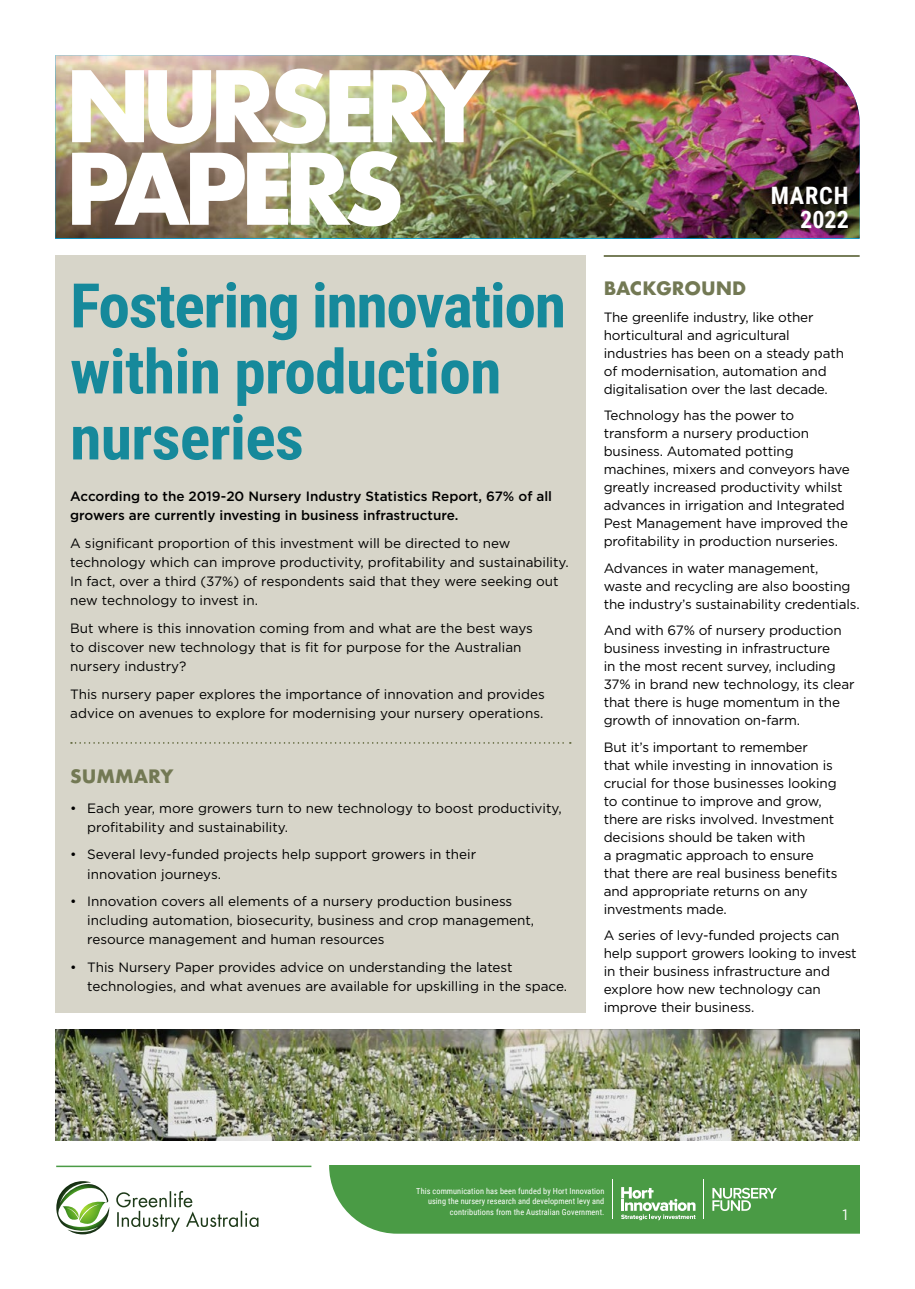
<style>
.page{position:relative;width:915px;height:1289px;background:#fff}
.page>*{position:absolute;margin:0;border:0;box-sizing:border-box;transform-origin:0 0}
.t1{font:700 108px/82.5px "Futura PT";letter-spacing:-.085em;color:#fff}
.t2{font:700 61.5px/66px "Roboto Condensed";letter-spacing:-.01em;color:#16899b}
.t3{font:700 24px/24px "Roboto Condensed";letter-spacing:.035em;color:#fff;text-align:right}
.t4{font:700 18px "Futura";color:#737954}
.t5{font:15px "Gotham";color:#fff}
.t6{font:13.5px/18px "Gotham";letter-spacing:-.01em;color:#000}
.t7{font:500 13.5px/19.2px "Gotham";color:#000}
.t8{font:8.25px/10.5px "Roboto Condensed";letter-spacing:.01em;color:#fff;text-align:right}
</style>
<div class="page">
<hr style="left:56px;top:1165px;width:255px;height:2px;background:#4a9b45">
<svg style="left:329px;top:1165px;width:530px;height:68px;background:#56a151"></svg>
<img style="left:55px;top:55px;width:804px;height:183px">
<svg style="left:116px;top:1191px;width:142px;height:40px"></svg>
<svg style="left:56px;top:1181px;width:53px;height:53px"></svg>
<div style="left:55px;top:255px;width:530px;height:757px;background:#d7d5c9"></div>
<hr style="left:603px;top:255px;width:256px;height:2px;background:#4c5424">
<svg style="left:71px;top:742px;width:499px;height:1px"></svg>
<img style="left:55px;top:1029px;width:804px;height:111px">
<h1 class="t1" style="left:64px;top:62px;width:426px">NURSERY<br>PAPERS</h1>
<h2 class="t2" style="left:70px;top:270px;width:497px">Fostering innovation within production nurseries</h2>
<p class="t7" style="left:70px;top:486px;width:483px">According to the 2019-20 Nursery Industry Statistics Report, 67% of all growers are currently investing in business infrastructure.</p>
<p class="t6" style="left:70px;top:533px;width:500px;line-height:19.2px">A significant proportion of this investment will be directed to new technology which can improve productivity, profitability and sustainability.<br>In fact, over a third (37%) of respondents said that they were seeking out new technology to invest in.</p>
<p class="t6" style="left:70px;top:618px;width:464px;line-height:19.2px">But where is this innovation coming from and what are the best ways to discover new technology that is fit for purpose for the Australian nursery industry?</p>
<p class="t6" style="left:70px;top:684px;width:476px;line-height:19.2px">This nursery paper explores the importance of innovation and provides advice on avenues to explore for modernising your nursery operations.</p>
<h3 class="t4" style="left:70px;top:763px;width:105px">SUMMARY</h3>
<p class="t6" style="left:87px;top:798px;width:476px;line-height:19.2px;text-indent:-17px">• Each year, more growers turn to new technology to boost productivity, profitability and sustainability.</p>
<p class="t6" style="left:87px;top:844px;width:390px;line-height:19.2px;text-indent:-17px">• Several levy-funded projects help support growers in their innovation journeys.</p>
<p class="t6" style="left:87px;top:891px;width:448px;line-height:19.2px;text-indent:-17px">• Innovation covers all elements of a nursery production business including automation, biosecurity, business and crop management, resource management and human resources</p>
<p class="t6" style="left:87px;top:957px;width:481px;line-height:19.2px;text-indent:-17px">• This Nursery Paper provides advice on understanding the latest technologies, and what avenues are available for upskilling in the space.</p>
<h3 class="t3" style="left:770px;top:182px;width:80px">MARCH<br>2022</h3>
<h3 class="t4" style="left:603px;top:275px;width:144px">BACKGROUND</h3>
<p class="t6" style="left:603px;top:307px;width:242px">The greenlife industry, like other horticultural and agricultural industries has been on a steady path of modernisation, automation and digitalisation over the last decade.</p>
<p class="t6" style="left:603px;top:406px;width:247px">Technology has the power to transform a nursery production business. Automated potting machines, mixers and conveyors have greatly increased productivity whilst advances in irrigation and Integrated Pest Management have improved the profitability in production nurseries.</p>
<p class="t6" style="left:603px;top:558px;width:257px">Advances in water management, waste and recycling are also boosting the industry’s sustainability credentials.</p>
<p class="t6" style="left:603px;top:621px;width:252px">And with 67% of nursery production business investing in infrastructure<br>in the most recent survey, including 37% in brand new technology, its clear that there is huge momentum in the growth of innovation on-farm.</p>
<p class="t6" style="left:603px;top:737px;width:235px">But it’s important to remember that while investing in innovation is crucial for those businesses looking to continue to improve and grow, there are risks involved. Investment decisions should be taken with<br>a pragmatic approach to ensure that there are real business benefits and appropriate returns on any investments made.</p>
<p class="t6" style="left:603px;top:926px;width:254px">A series of levy-funded projects can help support growers looking to invest in their business infrastructure and explore how new technology can improve their business.</p>
<p class="t8" style="left:416px;top:1185px;width:189px">This communication has been funded by Hort Innovation using the nursery research and development levy and contributions from the Australian Government.</p>
<p class="t5" style="left:842px;top:1204px;width:7px">1</p>
</div>
